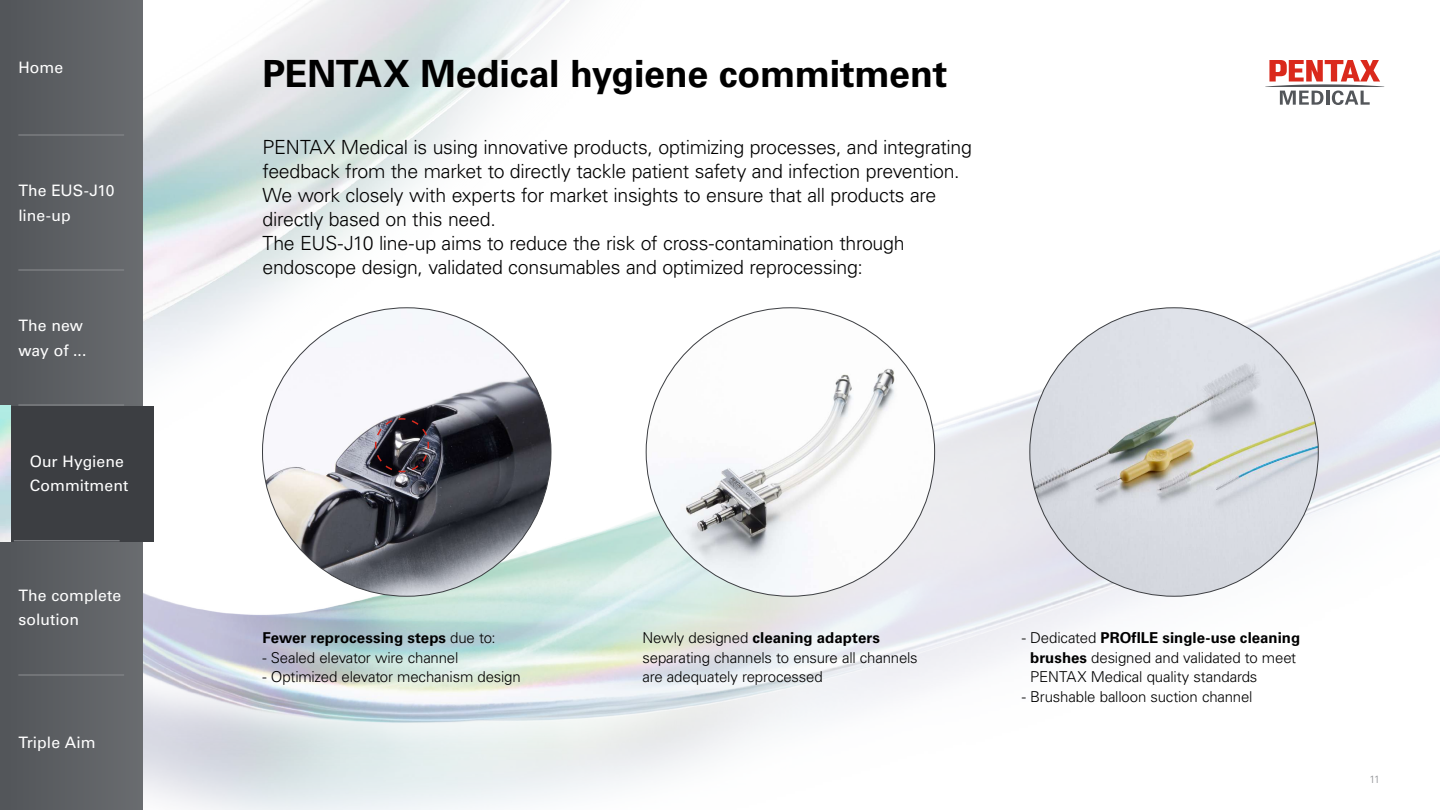
<style>
.page{position:relative;width:1440px;height:810px;background:#fff}
.page>*{position:absolute;margin:0;border:0;box-sizing:border-box;transform-origin:0 0}
.t1{font:700 37.5px "Univers LT Std";letter-spacing:-.01em;color:#000}
.t2{font:300 19.5px/24px "Univers LT Std";letter-spacing:-.015em;color:#000}
.t3{font:15.75px/24.8px "Univers LT Std";letter-spacing:.005em;color:#fff}
.t4{font:300 15px/19.5px "Univers LT Std";letter-spacing:-.015em;color:#000}
.t5{font:700 15px "Univers LT Std";letter-spacing:.005em;color:#000}
.t6{font:300 10.5px "Univers LT Std";color:#87898c}
.s1{font-weight:300}
.s2{font-weight:700}
</style>
<div class="page">
<img style="left:142px;top:0;width:1298px;height:809px">
<img style="left:262px;top:308px;width:289px;height:288px;border-radius:144px">
<img style="left:646px;top:308px;width:289px;height:288px;border-radius:144px">
<img style="left:1030px;top:308px;width:288px;height:288px;border-radius:144px">
<svg style="left:374px;top:417px;width:56px;height:56px"></svg>
<svg style="left:230px;top:599px;width:319px;height:118px"></svg>
<svg style="left:610px;top:599px;width:337px;height:119px"></svg>
<div style="left:996px;top:596px;width:337px;height:141px;background:#fff"></div>
<svg style="left:1265px;top:60px;width:119px;height:45px"></svg>
<div style="left:0;top:0;width:142px;height:135px;background:#5d6064"></div>
<div style="left:0;top:135px;width:142px;height:136px;background:#5d6064"></div>
<div style="left:0;top:270px;width:142px;height:135px;background:#5d6064"></div>
<div style="left:0;top:539px;width:142px;height:135px;background:#5d6064"></div>
<div style="left:0;top:673px;width:142px;height:137px;background:#5d6064"></div>
<hr style="left:18px;top:404px;width:106px;height:2px;background:#87898c">
<hr style="left:18px;top:269px;width:106px;height:2px;background:#87898c">
<hr style="left:18px;top:134px;width:106px;height:2px;background:#87898c">
<hr style="left:18px;top:674px;width:106px;height:2px;background:#87898c">
<div style="left:11px;top:406px;width:142px;height:135px;background:#3c3e42"></div>
<img style="left:0;top:406px;width:11px;height:135px">
<hr style="left:14px;top:540px;width:106px;height:1px;background:#87898c">
<p class="t3" style="left:18px;top:55px;width:46px">Home</p>
<p class="t3" style="left:18px;top:178px;width:98px">The EUS-J10 line-up</p>
<p class="t3" style="left:18px;top:313px;width:70px">The new way of ...</p>
<p class="t3" style="left:18px;top:448px;width:100px">Our Hygiene<br>Commitment</p>
<p class="t3" style="left:30px;top:449px;width:100px">Our Hygiene<br>Commitment</p>
<p class="t3" style="left:18px;top:583px;width:104px">The complete solution</p>
<p class="t3" style="left:18px;top:730px;width:79px">Triple Aim</p>
<h1 class="t1" style="left:262px;top:52px;width:686px">PENTAX Medical hygiene commitment</h1>
<p class="t2" style="left:262px;top:135px;width:711px">PENTAX Medical is using innovative products, optimizing processes, and integrating feedback from the market to directly tackle patient safety and infection prevention.<br>We work closely with experts for market insights to ensure that all products are directly based on this need.<br>The EUS-J10 line-up aims to reduce the risk of cross-contamination through endoscope design, validated consumables and optimized reprocessing:</p>
<p class="t5" style="left:262px;top:629px;width:235px">Fewer reprocessing steps <span class="s1">due to:</span></p>
<p class="t4" style="left:262px;top:648px;width:197px">- Sealed elevator wire channel</p>
<p class="t4" style="left:262px;top:667px;width:260px">- Optimized elevator mechanism design</p>
<p class="t4" style="left:643px;top:628px;width:277px">Newly designed <span class="s2">cleaning adapters </span>separating channels to ensure all channels are adequately reprocessed</p>
<p class="t4" style="left:1030px;top:628px;width:272px;text-indent:-8px">- Dedicated <span class="s2">PROfILE single-use cleaning brushes</span> designed and validated to meet<br>PENTAX Medical quality standards</p>
<p class="t4" style="left:1022px;top:687px;width:232px">- Brushable balloon suction channel</p>
<p class="t6" style="left:1369px;top:773px;width:12px">11</p>
</div>
